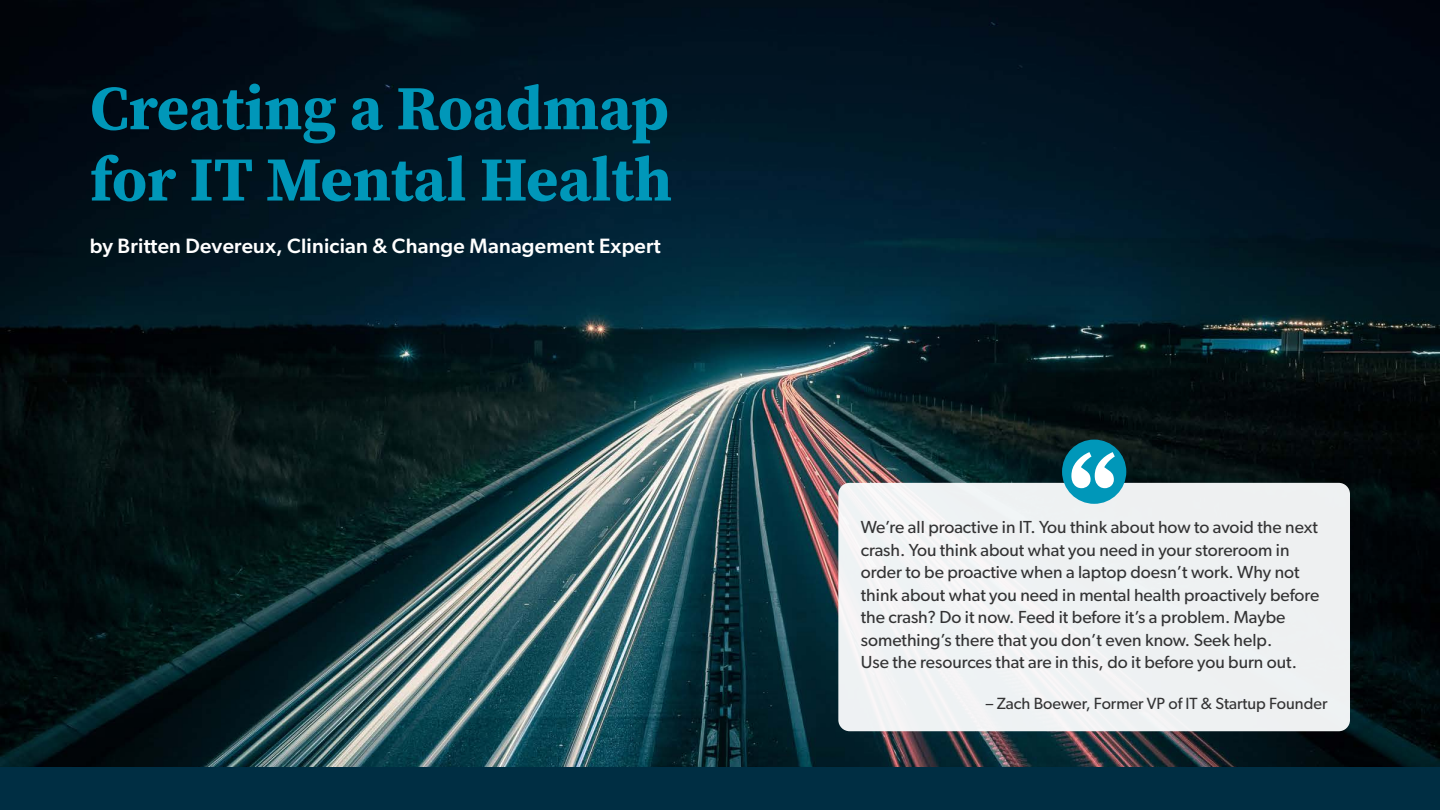
<style>
.page{position:relative;width:1440px;height:810px;background:#fff}
.page>*{position:absolute;margin:0;border:0;box-sizing:border-box;transform-origin:0 0}
.t1{font:700 62.38px/71.2px "Source Serif Pro";color:#0097b9}
.t2{font:500 20.75px "Gibson";letter-spacing:.01em;color:#fff}
.t3{font:17.5px/22.5px "Gibson";color:#333334}
.t4{font:16.25px "Gibson";color:#333334}
</style>
<div class="page">
<img style="left:0;top:0;width:1440px;height:768px">
<div style="left:838px;top:483px;width:512px;height:248px;background:#eef2f3;border-radius:11px"></div>
<div style="left:1062px;top:440px;width:64px;height:64px;background:#0097b9;border-radius:50%"></div>
<svg style="left:1071px;top:452px;width:44px;height:36px"></svg>
<div style="left:0;top:768px;width:1440px;height:42px;background:#002e43"></div>
<h1 class="t1" style="left:90px;top:72px;width:584px">Creating a Roadmap for IT Mental Health</h1>
<p class="t2" style="left:90px;top:233px;width:572px">by Britten Devereux, Clinician &amp; Change Management Expert</p>
<p class="t3" style="left:861px;top:516px;width:460px">We’re all proactive in IT. You think about how to avoid the next crash. You think about what you need in your storeroom in order to be proactive when a laptop doesn’t work. Why not think about what you need in mental health proactively before the crash? Do it now. Feed it before it’s a problem. Maybe something’s there that you don’t even know. Seek help.<br>Use the resources that are in this, do it before you burn out.</p>
<p class="t4" style="left:986px;top:693px;width:343px">– Zach Boewer, Former VP of IT &amp; Startup Founder</p>
</div>
